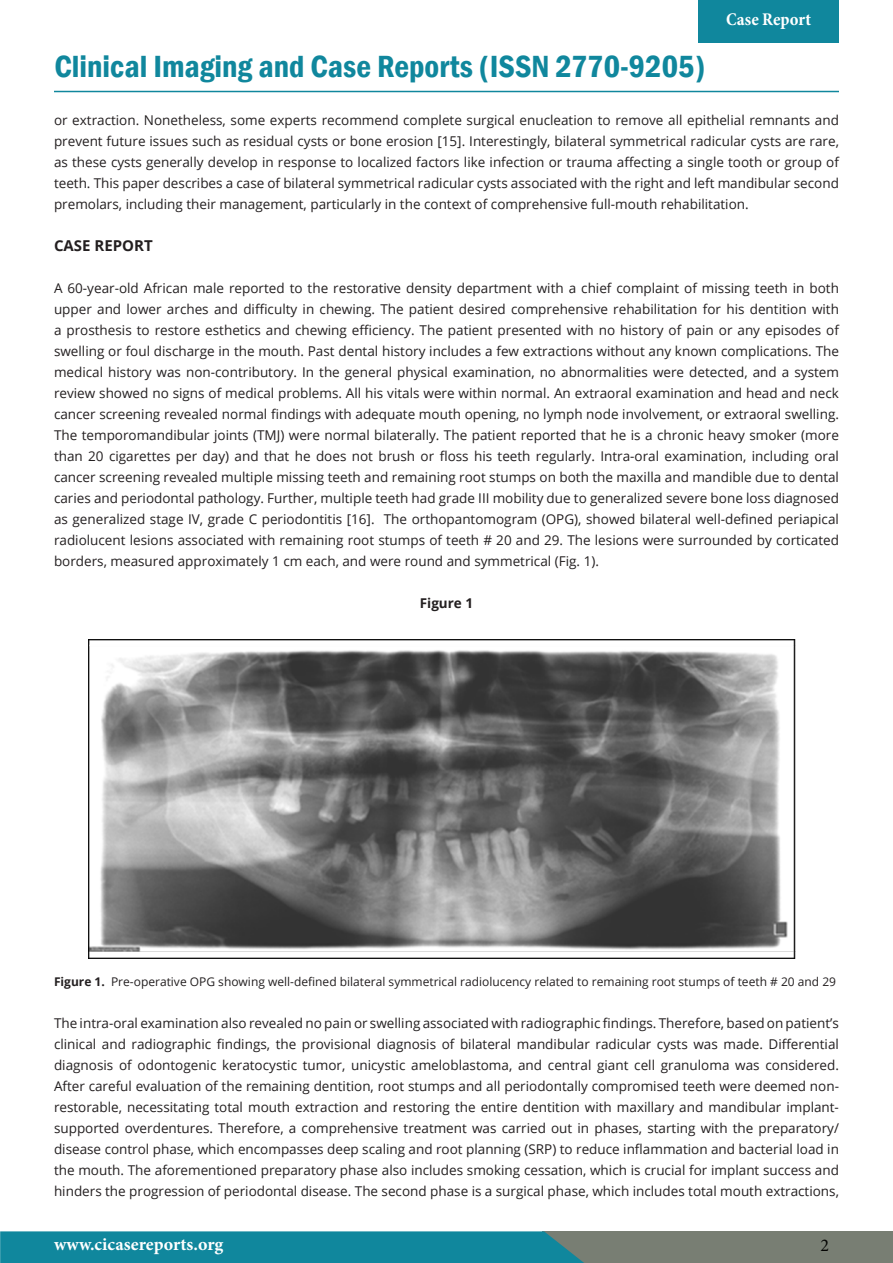
<style>
.page{position:relative;width:893px;height:1263px;background:#fff}
.page>*{position:absolute;margin:0;border:0;box-sizing:border-box;transform-origin:0 0}
.t1{font:600 condensed 31.5px "Franklin Gothic";color:#10879d}
.t2{font:700 18px "Minion Pro";color:#fff}
.t3{font:700 condensed 18px "Minion Pro";letter-spacing:.005em;color:#fff}
.t4{font:18px "Minion Pro";color:#040503}
.t5{font:700 15px "Open Sans";color:#231f20}
.t6{font:13.5px/21px "Open Sans";color:#231f20;text-align:justify}
.t7{font:700 13.5px "Open Sans";color:#231f20}
.t8{font:12px "Open Sans";color:#231f20}
.s1{font-weight:700}
</style>
<div class="page">
<hr style="left:54px;top:91px;width:785px;height:1px;background:#10879d">
<div style="left:698px;top:0;width:141px;height:42px;background:#10879d"></div>
<div style="left:542px;top:1231px;width:351px;height:32px;background:#787e73"></div>
<div style="left:0;top:1231px;width:584px;height:32px;background:#10879d"></div>
<img style="left:88px;top:640px;width:708px;height:318px">
<p class="t1" style="left:54px;top:45px;width:653px">Clinical Imaging and Case Reports (ISSN 2770-9205)</p>
<p class="t3" style="left:726px;top:7px;width:87px">Case Report</p>
<p class="t6" style="left:54px;top:109px;width:786px">or extraction. Nonetheless, some experts recommend complete surgical enucleation to remove all epithelial remnants and prevent future issues such as residual cysts or bone erosion [15]. Interestingly, bilateral symmetrical radicular cysts are rare, as these cysts generally develop in response to localized factors like infection or trauma affecting a single tooth or group of teeth. This paper describes a case of bilateral symmetrical radicular cysts associated with the right and left mandibular second premolars, including their management, particularly in the context of comprehensive full-mouth rehabilitation.</p>
<p class="t5" style="left:54px;top:235px;width:100px">CASE REPORT</p>
<p class="t6" style="left:54px;top:277px;width:786px">A 60-year-old African male reported to the restorative density department with a chief complaint of missing teeth in both upper and lower arches and difficulty in chewing. The patient desired comprehensive rehabilitation for his dentition with a prosthesis to restore esthetics and chewing efficiency. The patient presented with no history of pain or any episodes of swelling or foul discharge in the mouth. Past dental history includes a few extractions without any known complications. The medical history was non-contributory. In the general physical examination, no abnormalities were detected, and a system review showed no signs of medical problems. All his vitals were within normal. An extraoral examination and head and neck cancer screening revealed normal findings with adequate mouth opening, no lymph node involvement, or extraoral swelling.<br>The temporomandibular joints (TMJ) were normal bilaterally. The patient reported that he is a chronic heavy smoker (more than 20 cigarettes per day) and that he does not brush or floss his teeth regularly. Intra-oral examination, including oral cancer screening revealed multiple missing teeth and remaining root stumps on both the maxilla and mandible due to dental caries and periodontal pathology. Further, multiple teeth had grade III mobility due to generalized severe bone loss diagnosed as generalized stage IV, grade C periodontitis [16]. The orthopantomogram (OPG), showed bilateral well-defined periapical radiolucent lesions associated with remaining root stumps of teeth # 20 and 29. The lesions were surrounded by corticated borders, measured approximately 1 cm each, and were round and symmetrical (Fig. 1).</p>
<p class="t7" style="left:420px;top:594px;width:55px">Figure 1</p>
<p class="t8" style="left:54px;top:973px;width:784px"><span class="s1">Figure 1.</span> Pre-operative OPG showing well-defined bilateral symmetrical radiolucency related to remaining root stumps of teeth # 20 and 29</p>
<p class="t6" style="left:54px;top:1012px;width:786px">The intra-oral examination also revealed no pain or swelling associated with radiographic findings. Therefore, based on patient’s clinical and radiographic findings, the provisional diagnosis of bilateral mandibular radicular cysts was made. Differential diagnosis of odontogenic keratocystic tumor, unicystic ameloblastoma, and central giant cell granuloma was considered.<br>After careful evaluation of the remaining dentition, root stumps and all periodontally compromised teeth were deemed non&shy;restorable, necessitating total mouth extraction and restoring the entire dentition with maxillary and mandibular implant&shy;supported overdentures. Therefore, a comprehensive treatment was carried out in phases, starting with the preparatory/ disease control phase, which encompasses deep scaling and root planning (SRP) to reduce inflammation and bacterial load in the mouth. The aforementioned preparatory phase also includes smoking cessation, which is crucial for implant success and hinders the progression of periodontal disease. The second phase is a surgical phase, which includes total mouth extractions,</p>
<p class="t2" style="left:54px;top:1232px;width:171px">www.cicasereports.org</p>
<p class="t4" style="left:821px;top:1233px;width:10px">2</p>
</div>
